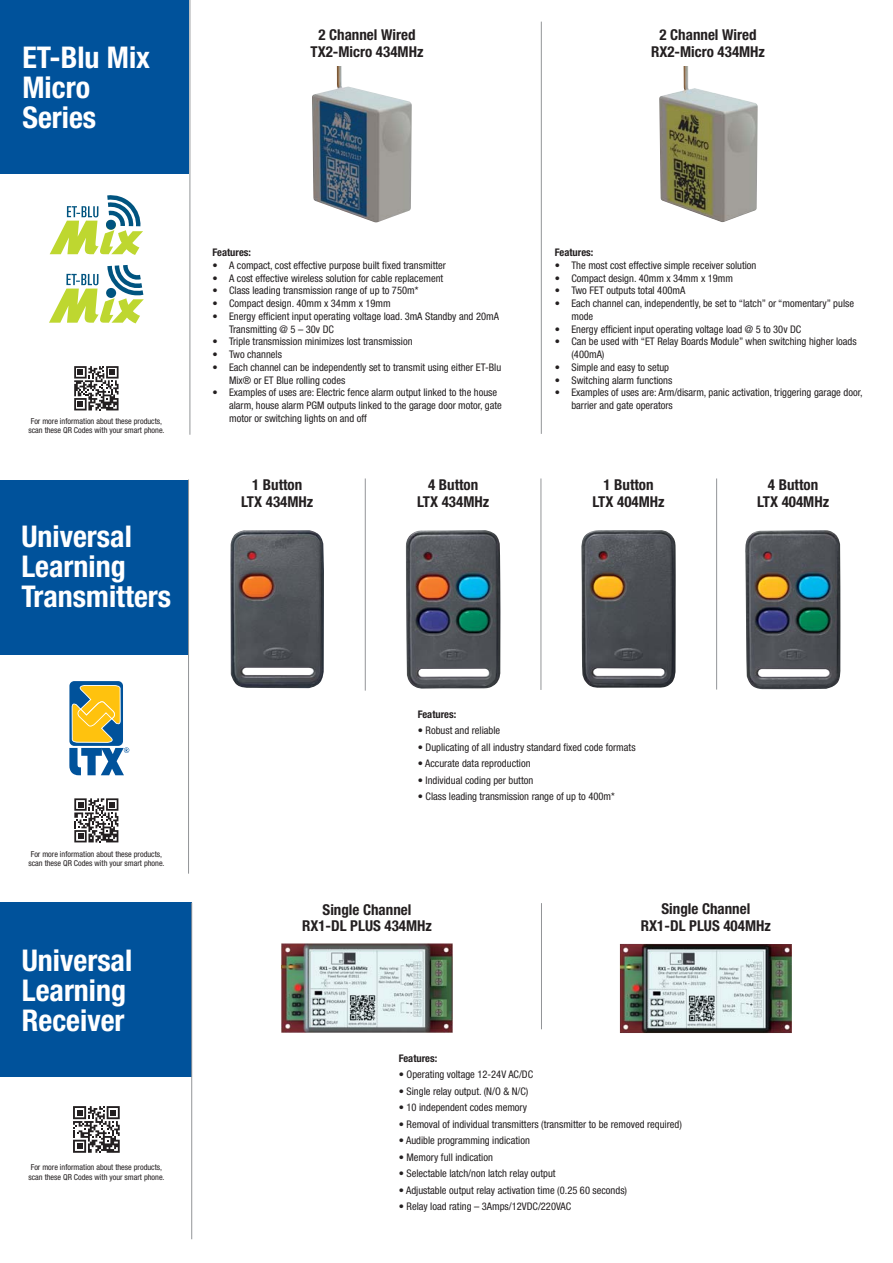
<style>
.page{position:relative;width:893px;height:1263px;background:#fff}
.page>*{position:absolute;margin:0;border:0;box-sizing:border-box;transform-origin:0 0}
.t1{font:700 condensed 30px/30px "Helvetica Neue";color:#fff}
.t2{font:700 condensed 15px/16.5px "Helvetica Neue";color:#231f20;text-align:center}
.t3{font:condensed 10.5px/12.8px "Helvetica Neue";color:#231f20}
.t4{font:700 condensed 10.5px "Helvetica Neue";color:#231f20}
.t5{font:condensed 8.25px/9.6px "Helvetica Neue";color:#231f20}
</style>
<div class="page">
<div style="left:0;top:480px;width:189px;height:174px;background:#00529b"></div>
<hr style="left:365px;top:478px;width:1px;height:213px;background:#939598">
<hr style="left:188px;top:480px;width:1px;height:394px;background:#939598">
<img style="left:406px;top:530px;width:94px;height:159px">
<img style="left:230px;top:530px;width:94px;height:158px">
<img style="left:745px;top:530px;width:95px;height:159px">
<img style="left:581px;top:530px;width:94px;height:158px">
<div style="left:0;top:903px;width:192px;height:174px;background:#00529b"></div>
<svg style="left:74px;top:798px;width:44px;height:44px"></svg>
<div style="left:69px;top:681px;width:54px;height:65px;background:#00529b;border-radius:5px"></div>
<svg style="left:69px;top:685px;width:60px;height:90px"></svg>
<img style="left:282px;top:944px;width:170px;height:88px">
<hr style="left:191px;top:903px;width:1px;height:336px;background:#939598">
<svg style="left:73px;top:1106px;width:47px;height:47px"></svg>
<hr style="left:540px;top:478px;width:1px;height:212px;background:#939598">
<hr style="left:716px;top:478px;width:1px;height:212px;background:#939598">
<div style="left:0;top:0;width:189px;height:174px;background:#00529b"></div>
<img style="left:659px;top:67px;width:98px;height:155px">
<img style="left:312px;top:67px;width:100px;height:155px">
<hr style="left:189px;top:0;width:1px;height:435px;background:#939598">
<svg style="left:74px;top:366px;width:44px;height:44px"></svg>
<hr style="left:541px;top:22px;width:1px;height:412px;background:#939598">
<img style="left:620px;top:944px;width:171px;height:89px">
<hr style="left:541px;top:903px;width:1px;height:126px;background:#939598">
<svg style="left:50px;top:195px;width:93px;height:60px"></svg>
<svg style="left:49px;top:265px;width:95px;height:58px"></svg>
<h1 class="t1" style="left:22px;top:46px;width:129px">ET-Blu Mix<br>Micro<br>Series</h1>
<h2 class="t2" style="left:310px;top:28px;width:114px">2 Channel Wired<br>TX2-Micro 434MHz</h2>
<h2 class="t2" style="left:651px;top:28px;width:115px">2 Channel Wired<br>RX2-Micro 434MHz</h2>
<p class="t5" style="left:28px;top:417px;width:138px">For more information about these products, scan these QR Codes with your smart phone.</p>
<h1 class="t1" style="left:21px;top:525px;width:151px">Universal<br>Learning<br>Transmitters</h1>
<p class="t5" style="left:28px;top:850px;width:138px">For more information about these products, scan these QR Codes with your smart phone.</p>
<h1 class="t1" style="left:22px;top:949px;width:112px">Universal<br>Learning<br>Receiver</h1>
<p class="t5" style="left:28px;top:1164px;width:138px">For more information about these products, scan these QR Codes with your smart phone.</p>
<p class="t4" style="left:213px;top:249px;width:40px">Features:</p>
<p class="t3" style="left:213px;top:260px;width:235px">• A compact, cost effective purpose built fixed transmitter</p>
<p class="t3" style="left:213px;top:273px;width:232px">• A cost effective wireless solution for cable replacement</p>
<p class="t3" style="left:213px;top:285px;width:207px">• Class leading transmission range of up to 750m*</p>
<p class="t3" style="left:213px;top:298px;width:179px">• Compact design. 40mm x 34mm x 19mm</p>
<p class="t3" style="left:229px;top:311px;width:271px;text-indent:-16px">• Energy efficient input operating voltage load. 3mA Standby and 20mA<br>Transmitting @ 5 – 30v DC</p>
<p class="t3" style="left:213px;top:336px;width:201px">• Triple transmission minimizes lost transmission</p>
<p class="t3" style="left:213px;top:349px;width:71px">• Two channels</p>
<p class="t3" style="left:229px;top:362px;width:273px;text-indent:-16px">• Each channel can be independently set to transmit using either ET-Blu<br>Mix® or ET Blue rolling codes</p>
<p class="t3" style="left:229px;top:387px;width:274px;text-indent:-16px">• Examples of uses are: Electric fence alarm output linked to the house alarm, house alarm PGM outputs linked to the garage door motor, gate motor or switching lights on and off</p>
<p class="t4" style="left:555px;top:249px;width:40px">Features:</p>
<p class="t3" style="left:555px;top:260px;width:203px">• The most cost effective simple receiver solution</p>
<p class="t3" style="left:555px;top:273px;width:179px">• Compact design. 40mm x 34mm x 19mm</p>
<p class="t3" style="left:555px;top:286px;width:132px">• Two FET outputs total 400mA</p>
<p class="t3" style="left:571px;top:298px;width:284px;text-indent:-16px">• Each channel can, independently, be set to “latch” or “momentary” pulse mode</p>
<p class="t3" style="left:555px;top:324px;width:248px">• Energy efficient input operating voltage load @ 5 to 30v DC</p>
<p class="t3" style="left:571px;top:336px;width:287px;text-indent:-16px">• Can be used with “ET Relay Boards Module” when switching higher loads (400mA)</p>
<p class="t3" style="left:555px;top:362px;width:116px">• Simple and easy to setup</p>
<p class="t3" style="left:555px;top:375px;width:119px">• Switching alarm functions</p>
<p class="t3" style="left:571px;top:387px;width:292px;text-indent:-16px">• Examples of uses are: Arm/disarm, panic activation, triggering garage door, barrier and gate operators</p>
<h2 class="t2" style="left:241px;top:478px;width:74px">1 Button<br>LTX 434MHz</h2>
<h2 class="t2" style="left:417px;top:478px;width:74px">4 Button<br>LTX 434MHz</h2>
<h2 class="t2" style="left:592px;top:478px;width:74px">1 Button<br>LTX 404MHz</h2>
<h2 class="t2" style="left:757px;top:478px;width:74px">4 Button<br>LTX 404MHz</h2>
<p class="t4" style="left:418px;top:710px;width:40px">Features:</p>
<p class="t3" style="left:418px;top:726px;width:84px">• Robust and reliable</p>
<p class="t3" style="left:418px;top:742px;width:219px">• Duplicating of all industry standard fixed code formats</p>
<p class="t3" style="left:418px;top:759px;width:114px">• Accurate data reproduction</p>
<p class="t3" style="left:418px;top:775px;width:117px">• Individual coding per button</p>
<p class="t3" style="left:418px;top:792px;width:198px">• Class leading transmission range of up to 400m*</p>
<h2 class="t2" style="left:302px;top:903px;width:131px">Single Channel<br>RX1-DL PLUS 434MHz</h2>
<h2 class="t2" style="left:641px;top:903px;width:131px">Single Channel<br>RX1-DL PLUS 404MHz</h2>
<p class="t4" style="left:399px;top:1054px;width:40px">Features:</p>
<p class="t3" style="left:399px;top:1069px;width:136px">• Operating voltage 12-24V AC/DC</p>
<p class="t3" style="left:399px;top:1086px;width:131px">• Single relay output. (N/O &amp; N/C)</p>
<p class="t3" style="left:399px;top:1102px;width:130px">• 10 independent codes memory</p>
<p class="t3" style="left:399px;top:1119px;width:284px">• Removal of individual transmitters (transmitter to be removed required)</p>
<p class="t3" style="left:399px;top:1135px;width:133px">• Audible programming indication</p>
<p class="t3" style="left:399px;top:1152px;width:96px">• Memory full indication</p>
<p class="t3" style="left:399px;top:1168px;width:158px">• Selectable latch/non latch relay output</p>
<p class="t3" style="left:399px;top:1185px;width:230px">• Adjustable output relay activation time (0.25 60 seconds)</p>
<p class="t3" style="left:399px;top:1201px;width:174px">• Relay load rating – 3Amps/12VDC/220VAC</p>
</div>
